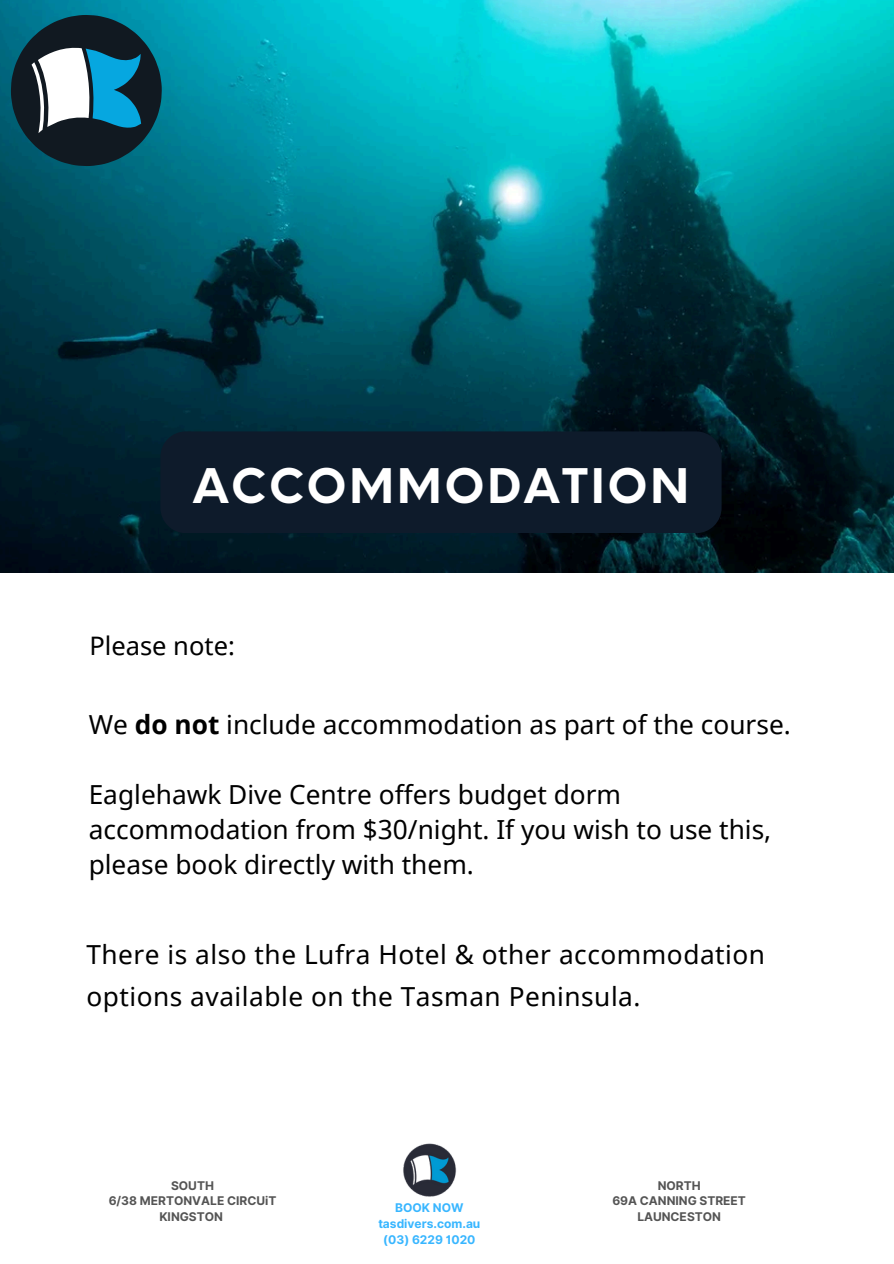
<style>
.page{position:relative;width:894px;height:1264px;background:#fff}
.page>*{position:absolute;margin:0;border:0;box-sizing:border-box;transform-origin:0 0}
.t1{font:700 46.5px "Neue Einstellung";letter-spacing:.05em;color:#fff}
.t2{font:26.25px/34.8px "Noto Sans";color:#000}
.t3{font:26.25px/41.7px "Noto Sans";letter-spacing:.02em;color:#000}
.t4{font:25.5px "Noto Sans";color:#000}
.t5{font:700 12px/15.8px "Inter";color:#545454;text-align:center}
.t6{font:700 12px "Inter";color:#38b6ff}
.s1{font-weight:700}
</style>
<div class="page">
<img style="left:403px;top:1143px;width:54px;height:54px">
<img style="left:0;top:0;width:893px;height:572px">
<div style="left:160px;top:431px;width:561px;height:102px;background:#0e1b2b"></div>
<svg style="left:11px;top:15px;width:151px;height:151px;background:#2d5e6e"></svg>
<h3 class="t1" style="left:193px;top:444px;width:498px">ACCOMMODATION</h3>
<p class="t4" style="left:89px;top:628px;width:147px">Please note:</p>
<p class="t2" style="left:89px;top:706px;width:703px">We <span class="s1">do not</span> include accommodation as part of the course.</p>
<h3 class="t2" style="left:89px;top:776px;width:684px">Eaglehawk Dive Centre offers budget dorm accommodation from $30/night. If you wish to use this, please book directly with them.</h3>
<p class="t3" style="left:86px;top:933px;width:680px">There is also the Lufra Hotel &amp; other accommodation options available on the Tasman Peninsula.</p>
<h1 class="t5" style="left:109px;top:1177px;width:169px">SOUTH<br>6/38 MERTONVALE CIRCUiT<br>KINGSTON</h1>
<h2 class="t6" style="left:395px;top:1200px;width:70px">BOOK NOW</h2>
<h2 class="t6" style="left:378px;top:1216px;width:104px">tasdivers.com.au</h2>
<h2 class="t6" style="left:383px;top:1232px;width:94px">(03) 6229 1020</h2>
<h2 class="t5" style="left:612px;top:1177px;width:135px">NORTH<br>69A CANNING STREET<br>LAUNCESTON</h2>
</div>
